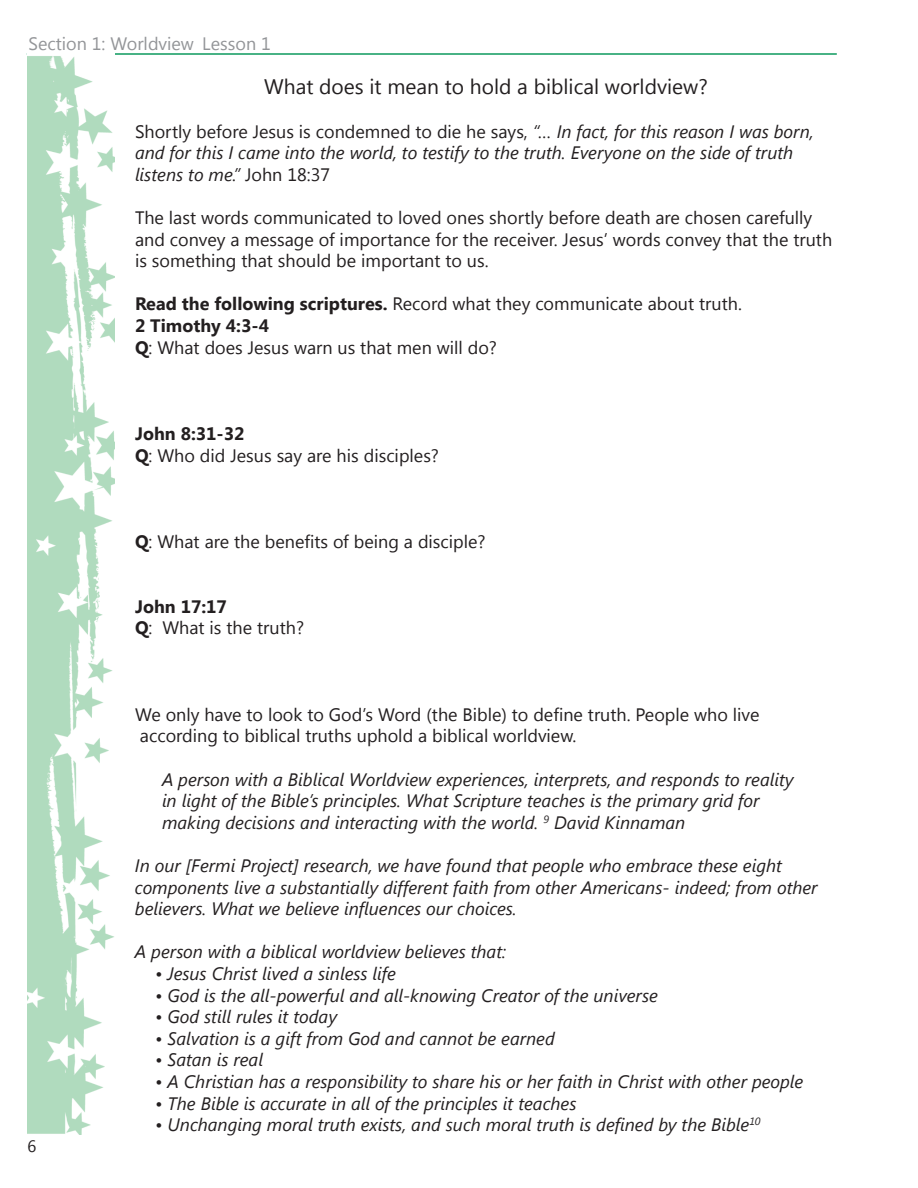
<style>
.page{position:relative;width:918px;height:1188px;background:#fff}
.page>*{position:absolute;margin:0;border:0;box-sizing:border-box;transform-origin:0 0}
.t1{font:21px "Segoe UI";color:#231f20}
.t2{font:italic 18px/21.6px "Segoe UI";color:#231f20}
.t3{font:18px/21.6px "Segoe UI";color:#231f20}
.t4{font:18px "Segoe UI";color:#939598}
.t5{font:16.5px "Segoe UI";color:#231f20}
.s1{font-style:normal}
.s2{font-weight:700}
</style>
<div class="page">
<hr style="left:27px;top:53px;width:810px;height:2px;background:#0d995d">
<img style="left:28px;top:53px;width:86px;height:1082px">
<p class="t4" style="left:28px;top:31px;width:244px">Section 1: Worldview Lesson 1</p>
<p class="t1" style="left:264px;top:72px;width:445px">What does it mean to hold a biblical worldview?</p>
<p class="t2" style="left:135px;top:120px;width:680px"><span class="s1">Shortly before Jesus is condemned to die he says,</span> “… In fact, for this reason I was born, and for this I came into the world, to testify to the truth. Everyone on the side of truth listens to me.” <span class="s1">John 18:37</span></p>
<p class="t3" style="left:135px;top:206px;width:699px">The last words communicated to loved ones shortly before death are chosen carefully and convey a message of importance for the receiver. Jesus’ words convey that the truth is something that should be important to us.</p>
<p class="t3" style="left:135px;top:293px;width:608px"><span class="s2">Read the following scriptures.</span> Record what they communicate about truth.<br><span class="s2">2 Timothy 4:3-4<br>Q</span>: What does Jesus warn us that men will do?</p>
<p class="t3" style="left:135px;top:422px;width:306px"><span class="s2">John 8:31-32<br>Q</span>: Who did Jesus say are his disciples?</p>
<p class="t3" style="left:135px;top:530px;width:352px"><span class="s2">Q</span>: What are the benefits of being a disciple?</p>
<p class="t3" style="left:135px;top:595px;width:171px"><span class="s2">John 17:17<br>Q</span>: What is the truth?</p>
<p class="t5" style="left:28px;top:1134px;width:10px">6</p>
<p class="t3" style="left:135px;top:703px;width:626px">We only have to look to God’s Word (the Bible) to define truth. People who live according to biblical truths uphold a biblical worldview.</p>
<p class="t2" style="left:162px;top:768px;width:633px">A person with a Biblical Worldview experiences, interprets, and responds to reality in light of the Bible’s principles. What Scripture teaches is the primary grid for making decisions and interacting with the world. <sup>9</sup> David Kinnaman</p>
<p class="t2" style="left:135px;top:854px;width:684px">In our [Fermi Project] research, we have found that people who embrace these eight components live a substantially different faith from other Americans- indeed; from other believers. What we believe influences our choices.</p>
<p class="t2" style="left:135px;top:940px;width:373px">A person with a biblical worldview believes that:</p>
<p class="t2" style="left:155px;top:962px;width:242px">• Jesus Christ lived a sinless life</p>
<p class="t2" style="left:155px;top:984px;width:504px">• God is the all-powerful and all-knowing Creator of the universe</p>
<p class="t2" style="left:155px;top:1005px;width:183px">• God still rules it today</p>
<p class="t2" style="left:155px;top:1027px;width:401px">• Salvation is a gift from God and cannot be earned</p>
<p class="t2" style="left:155px;top:1048px;width:109px">• Satan is real</p>
<p class="t2" style="left:155px;top:1070px;width:650px">• A Christian has a responsibility to share his or her faith in Christ with other people</p>
<p class="t2" style="left:155px;top:1092px;width:423px">• The Bible is accurate in all of the principles it teaches</p>
<p class="t2" style="left:155px;top:1113px;width:607px">• Unchanging moral truth exists, and such moral truth is defined by the Bible<sup>10</sup></p>
</div>
